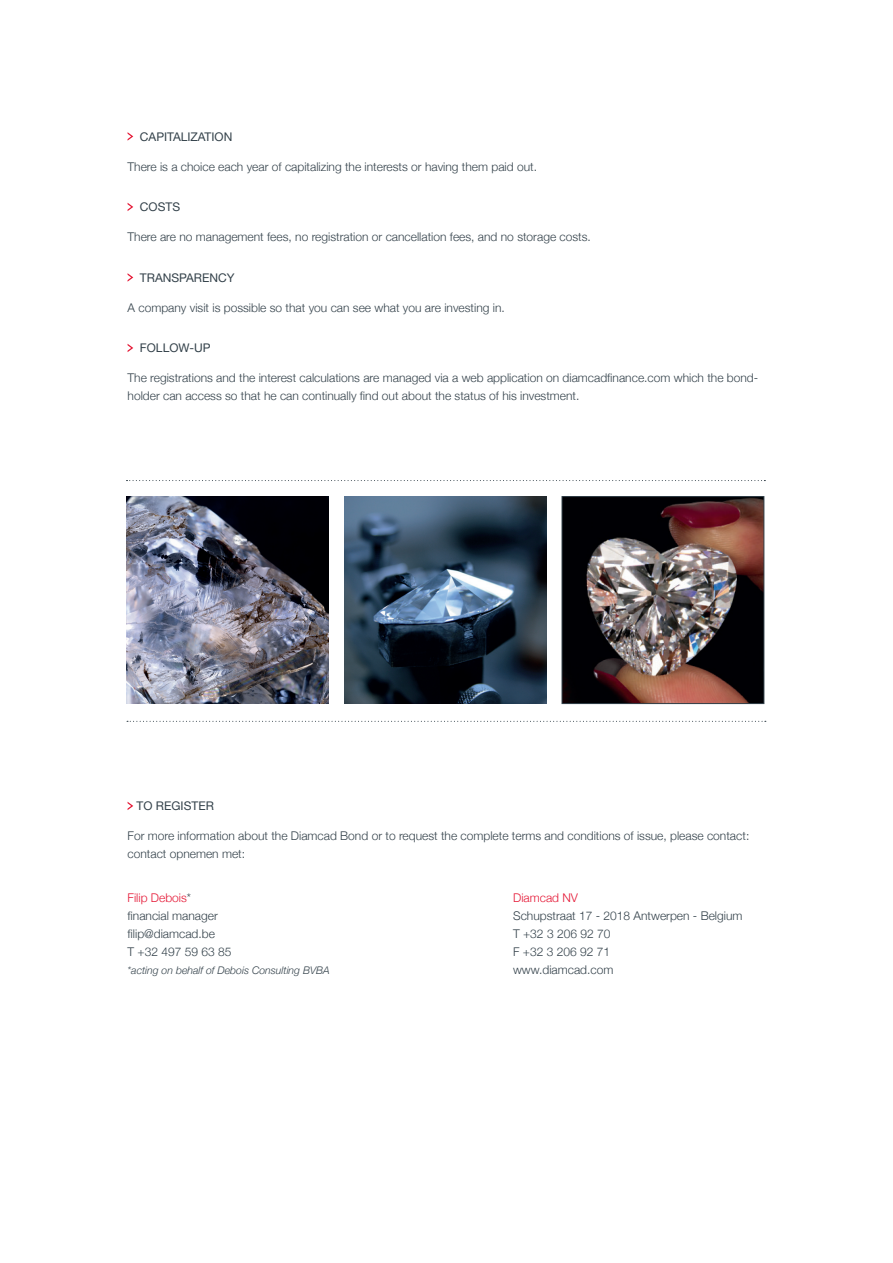
<style>
.page{position:relative;width:893px;height:1263px;background:#fff}
.page>*{position:absolute;margin:0;border:0;box-sizing:border-box;transform-origin:0 0}
.t1{font:300 12px/18px "Helvetica Neue";color:#33414a}
.t2{font:12px "Helvetica Neue LT Std";color:#33414a}
.t3{font:300 12px "Helvetica Neue";color:#e51836}
.t4{font:italic 300 10.5px "Helvetica Neue";color:#33414a}
.s1{color:#33414a}
</style>
<div class="page">
<svg style="left:128px;top:132px;width:5px;height:9px"></svg>
<svg style="left:128px;top:203px;width:5px;height:8px"></svg>
<svg style="left:128px;top:273px;width:5px;height:9px"></svg>
<svg style="left:128px;top:344px;width:5px;height:8px"></svg>
<svg style="left:128px;top:802px;width:5px;height:8px"></svg>
<img style="left:564px;top:498px;width:198px;height:204px">
<div style="left:562px;top:496px;width:202px;height:208px;border:1px solid #33414a"></div>
<img style="left:344px;top:497px;width:202px;height:206px">
<img style="left:127px;top:497px;width:202px;height:206px">
<svg style="left:127px;top:480px;width:638px;height:1px"></svg>
<svg style="left:127px;top:721px;width:639px;height:1px"></svg>
<p class="t2" style="left:140px;top:129px;width:94px">CAPITALIZATION</p>
<p class="t1" style="left:128px;top:156px;width:411px">There is a choice each year of capitalizing the interests or having them paid out.</p>
<p class="t2" style="left:140px;top:200px;width:42px">COSTS</p>
<p class="t1" style="left:128px;top:227px;width:465px">There are no management fees, no registration or cancellation fees, and no storage costs.</p>
<p class="t2" style="left:140px;top:270px;width:96px">TRANSPARENCY</p>
<p class="t1" style="left:128px;top:297px;width:379px">A company visit is possible so that you can see what you are investing in.</p>
<p class="t2" style="left:140px;top:341px;width:72px">FOLLOW-UP</p>
<p class="t1" style="left:128px;top:368px;width:632px">The registrations and the interest calculations are managed via a web application on diamcadfinance.com which the bond&shy;holder can access so that he can continually find out about the status of his investment.</p>
<p class="t2" style="left:137px;top:799px;width:79px">TO REGISTER</p>
<p class="t1" style="left:128px;top:826px;width:623px">For more information about the Diamcad Bond or to request the complete terms and conditions of issue, please contact: contact opnemen met:</p>
<p class="t3" style="left:128px;top:888px;width:65px">Filip Debois<span class="s1">*</span></p>
<p class="t3" style="left:513px;top:888px;width:66px">Diamcad NV</p>
<p class="t1" style="left:128px;top:905px;width:92px">financial manager</p>
<p class="t1" style="left:513px;top:905px;width:231px">Schupstraat 17 - 2018 Antwerpen - Belgium</p>
<p class="t1" style="left:128px;top:923px;width:89px">filip@diamcad.be</p>
<p class="t1" style="left:513px;top:923px;width:99px">T +32 3 206 92 70</p>
<p class="t1" style="left:128px;top:941px;width:105px">T +32 497 59 63 85</p>
<p class="t1" style="left:513px;top:941px;width:99px">F +32 3 206 92 71</p>
<p class="t4" style="left:128px;top:962px;width:204px">*acting on behalf of Debois Consulting BVBA</p>
<p class="t1" style="left:513px;top:959px;width:102px">www.diamcad.com</p>
</div>
